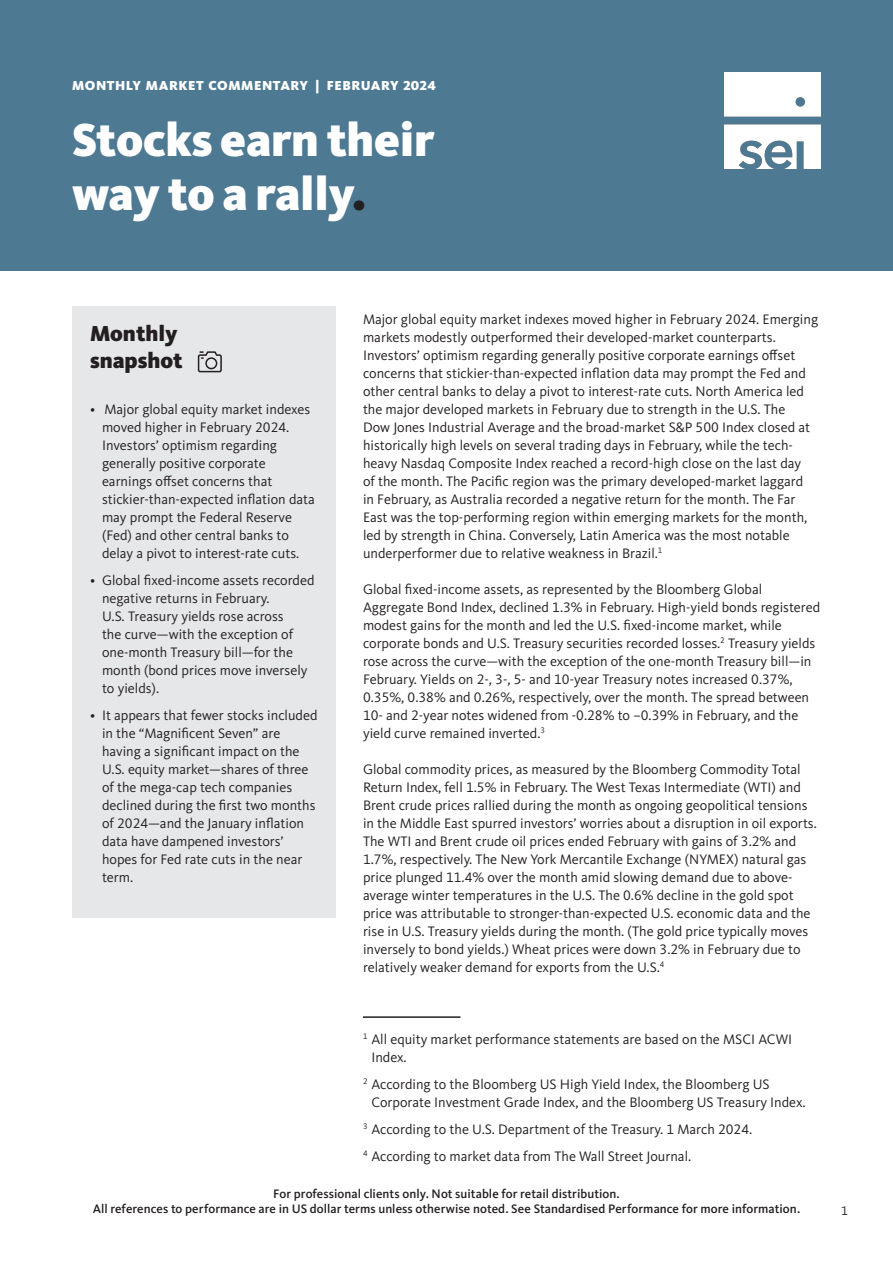
<style>
.page{position:relative;width:893px;height:1263px;background:#fff}
.page>*{position:absolute;margin:0;border:0;box-sizing:border-box;transform-origin:0 0}
.H1_Title{font:900 48px/54px "Kievit Pro";letter-spacing:-.005em;color:#fff}
.H4_KM___SS{font:900 22.5px/27px "Kievit Pro";color:#231f20}
.Paragraph{font:14.25px/18px "Kievit Pro";color:#231f20}
.Eyebrow{font:900 13.5px "Kievit Pro";letter-spacing:.035em;color:#fff}
.t1{font:500 12.75px/15px "Kievit Pro";letter-spacing:.005em;color:#231f20;text-align:center}
.t2{font:12.75px "Kievit Pro";color:#231f20}
.s1{color:#231f20}
</style>
<div class="page">
<div style="left:0;top:0;width:893px;height:270px;background:#4d7993"></div>
<div style="left:72px;top:306px;width:264px;height:612px;background:#e6e7e9"></div>
<svg style="left:197px;top:351px;width:26px;height:22px"></svg>
<hr style="left:363px;top:1016px;width:97px;height:2px;background:#231f20">
<div style="left:724px;top:72px;width:97px;height:45px;background:#fff"></div>
<svg style="left:724px;top:124px;width:97px;height:45px"></svg>
<p class="Eyebrow" style="left:72px;top:77px;width:365px">MONTHLY MARKET COMMENTARY | FEBRUARY 2024</p>
<p class="H1_Title" style="left:72px;top:113px;width:364px">Stocks earn their way to a rally<span class="s1">.</span></p>
<p class="H4_KM___SS" style="left:90px;top:320px;width:94px">Monthly snapshot</p>
<p class="Paragraph" style="left:102px;top:400px;width:214px;text-indent:-12px">• Major global equity market indexes moved higher in February 2024.<br>Investors’ optimism regarding generally positive corporate earnings offset concerns that stickier-than-expected inflation data may prompt the Federal Reserve (Fed) and other central banks to delay a pivot to interest-rate cuts.</p>
<p class="Paragraph" style="left:102px;top:571px;width:214px;text-indent:-12px">• Global fixed-income assets recorded negative returns in February.<br>U.S. Treasury yields rose across<br>the curve—with the exception of one-month Treasury bill—for the month (bond prices move inversely to yields).</p>
<p class="Paragraph" style="left:102px;top:706px;width:217px;text-indent:-12px">• It appears that fewer stocks included in the “Magnificent Seven” are having a significant impact on the<br>U.S. equity market—shares of three of the mega-cap tech companies declined during the first two months of 2024—and the January inflation data have dampened investors’ hopes for Fed rate cuts in the near term.</p>
<p class="Paragraph" style="left:363px;top:310px;width:457px">Major global equity market indexes moved higher in February 2024. Emerging markets modestly outperformed their developed-market counterparts.<br>Investors’ optimism regarding generally positive corporate earnings offset concerns that stickier-than-expected inflation data may prompt the Fed and other central banks to delay a pivot to interest-rate cuts. North America led the major developed markets in February due to strength in the U.S. The<br>Dow Jones Industrial Average and the broad-market S&amp;P 500 Index closed at historically high levels on several trading days in February, while the tech&shy;heavy Nasdaq Composite Index reached a record-high close on the last day<br>of the month. The Pacific region was the primary developed-market laggard<br>in February, as Australia recorded a negative return for the month. The Far East was the top-performing region within emerging markets for the month, led by strength in China. Conversely, Latin America was the most notable underperformer due to relative weakness in Brazil.<sup>1</sup></p>
<p class="Paragraph" style="left:363px;top:580px;width:459px">Global fixed-income assets, as represented by the Bloomberg Global Aggregate Bond Index, declined 1.3% in February. High-yield bonds registered modest gains for the month and led the U.S. fixed-income market, while corporate bonds and U.S. Treasury securities recorded losses.<sup>2</sup> Treasury yields rose across the curve—with the exception of the one-month Treasury bill—in February. Yields on 2-, 3-, 5- and 10-year Treasury notes increased 0.37%, 0.35%, 0.38% and 0.26%, respectively, over the month. The spread between 10- and 2-year notes widened from -0.28% to –0.39% in February, and the yield curve remained inverted.<sup>3</sup></p>
<p class="Paragraph" style="left:363px;top:760px;width:455px">Global commodity prices, as measured by the Bloomberg Commodity Total Return Index, fell 1.5% in February. The West Texas Intermediate (WTI) and Brent crude prices rallied during the month as ongoing geopolitical tensions in the Middle East spurred investors’ worries about a disruption in oil exports.<br>The WTI and Brent crude oil prices ended February with gains of 3.2% and 1.7%, respectively. The New York Mercantile Exchange (NYMEX) natural gas price plunged 11.4% over the month amid slowing demand due to above&shy;average winter temperatures in the U.S. The 0.6% decline in the gold spot price was attributable to stronger-than-expected U.S. economic data and the rise in U.S. Treasury yields during the month. (The gold price typically moves inversely to bond yields.) Wheat prices were down 3.2% in February due to relatively weaker demand for exports from the U.S.<sup>4</sup></p>
<p class="Paragraph" style="left:371px;top:1030px;width:422px;text-indent:-8px"><sup>1</sup> All equity market performance statements are based on the MSCI ACWI<br>Index.</p>
<p class="Paragraph" style="left:371px;top:1075px;width:436px;text-indent:-8px"><sup>2</sup> According to the Bloomberg US High Yield Index, the Bloomberg US<br>Corporate Investment Grade Index, and the Bloomberg US Treasury Index.</p>
<p class="Paragraph" style="left:363px;top:1120px;width:391px"><sup>3</sup> According to the U.S. Department of the Treasury. 1 March 2024.</p>
<p class="Paragraph" style="left:363px;top:1147px;width:330px"><sup>4</sup> According to market data from The Wall Street Journal.</p>
<p class="t1" style="left:93px;top:1186px;width:709px">For professional clients only. Not suitable for retail distribution.<br>All references to performance are in US dollar terms unless otherwise noted. See Standardised Performance for more information.</p>
<p class="t2" style="left:841px;top:1203px;width:8px">1</p>
</div>
